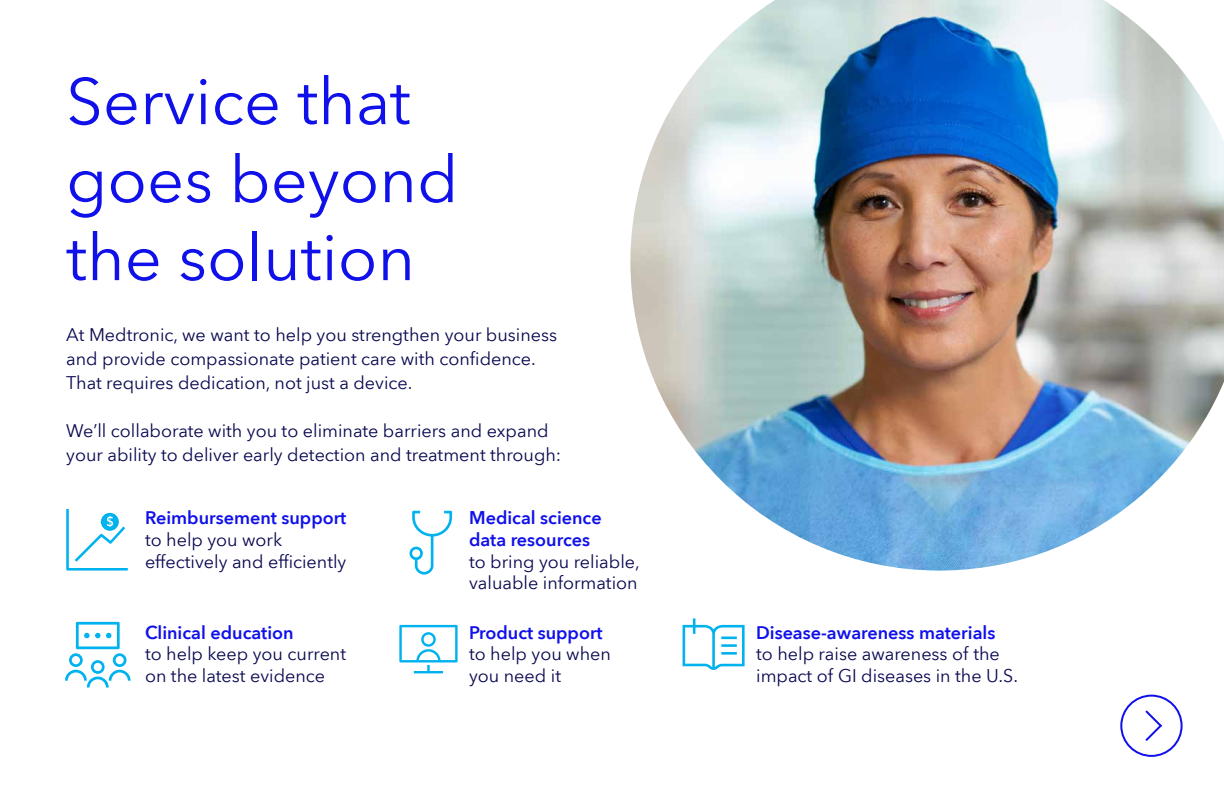
<style>
.page{position:relative;width:1224px;height:792px;background:#fff}
.page>*{position:absolute;margin:0;border:0;box-sizing:border-box;transform-origin:0 0}
.t1{font:65px/78px "Avenir Next World";color:#1010eb}
.t2{font:18px/21.6px "Avenir Next World";color:#080750}
.t3{font:600 18px/21.6px "Avenir Next World";color:#1010eb}
</style>
<div class="page">
<div style="left:1120px;top:695px;width:63px;height:62px;border:2px solid #1010eb;border-radius:50%"></div>
<svg style="left:1145px;top:710px;width:17px;height:31px"></svg>
<img style="left:630px;top:0;width:594px;height:571px">
<svg style="left:66px;top:509px;width:62px;height:62px"></svg>
<svg style="left:410px;top:511px;width:42px;height:64px"></svg>
<svg style="left:399px;top:625px;width:59px;height:48px"></svg>
<svg style="left:683px;top:618px;width:62px;height:52px"></svg>
<svg style="left:65px;top:622px;width:66px;height:66px"></svg>
<h1 class="t1" style="left:66px;top:63px;width:394px">Service that goes beyond the solution</h1>
<p class="t2" style="left:66px;top:323px;width:492px;line-height:24px">At Medtronic, we want to help you strengthen your business and provide compassionate patient care with confidence.<br>That requires dedication, not just a device.</p>
<p class="t2" style="left:66px;top:419px;width:497px;line-height:24px">We’ll collaborate with you to eliminate barriers and expand your ability to deliver early detection and treatment through:</p>
<p class="t3" style="left:145px;top:507px;width:203px">Reimbursement support</p>
<p class="t2" style="left:145px;top:529px;width:203px">to help you work effectively and efficiently</p>
<p class="t3" style="left:145px;top:622px;width:150px">Clinical education</p>
<p class="t2" style="left:145px;top:643px;width:203px">to help keep you current on the latest evidence</p>
<p class="t3" style="left:469px;top:507px;width:134px">Medical science data resources</p>
<p class="t2" style="left:469px;top:551px;width:172px">to bring you reliable, valuable information</p>
<p class="t3" style="left:469px;top:622px;width:135px">Product support</p>
<p class="t2" style="left:469px;top:643px;width:143px">to help you when you need it</p>
<p class="t3" style="left:756px;top:622px;width:241px">Disease-awareness materials</p>
<p class="t2" style="left:756px;top:643px;width:263px">to help raise awareness of the impact of GI diseases in the U.S.</p>
</div>
